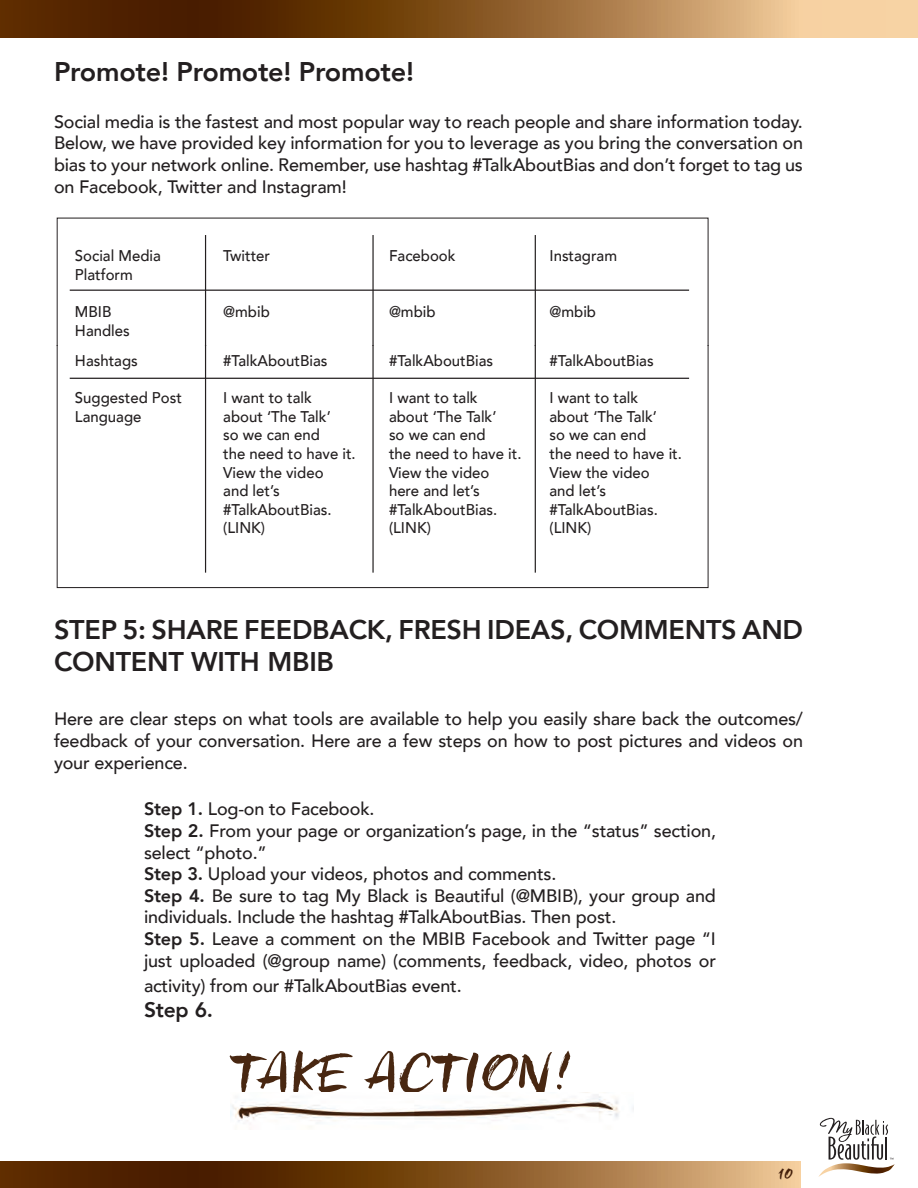
<style>
.page{position:relative;width:918px;height:1188px;background:#fff}
.page>*{position:absolute;margin:0;border:0;box-sizing:border-box;transform-origin:0 0}
.t1{font:51px "Freeland";letter-spacing:-.01em;color:#482711}
.t2{font:800 27px/32.4px "Avenir";letter-spacing:-.01em;color:#231f20}
.t3{font:800 21px "Avenir";color:#231f20}
.t4{font:500 18px/21.6px "Avenir";letter-spacing:-.01em;color:#231f20;text-align:justify}
.t5{font:18px "Freeland";color:#482711}
.t6{font:500 15.45px/18.6px "Avenir";color:#231f20;scale:.96 1}
.s1{font-weight:800}
</style>
<div class="page">
<svg style="left:0;top:1161px;width:801px;height:27px;background:#825427"></svg>
<svg style="left:0;top:0;width:918px;height:38px;background:#916436"></svg>
<svg style="left:818px;top:1118px;width:77px;height:59px"></svg>
<img style="left:230px;top:1094px;width:404px;height:28px">
<svg style="left:57px;top:346px;width:652px;height:242px"></svg>
<svg style="left:57px;top:218px;width:652px;height:128px"></svg>
<h2 class="t2" style="left:54px;top:55px;width:362px">Promote! Promote! Promote!</h2>
<p class="t4" style="left:54px;top:110px;width:751px">Social media is the fastest and most popular way to reach people and share information today.<br>Below, we have provided key information for you to leverage as you bring the conversation on bias to your network online. Remember, use hashtag #TalkAboutBias and don’t forget to tag us on Facebook, Twitter and Instagram!</p>
<p class="t6" style="left:75px;top:239px;width:91px">Social Media<br>Platform</p>
<p class="t6" style="left:75px;top:295px;width:59px">MBIB<br>Handles</p>
<p class="t6" style="left:75px;top:351px;width:67px">Hashtags</p>
<p class="t6" style="left:75px;top:388px;width:113px">Suggested Post<br>Language</p>
<p class="t6" style="left:75px;top:246px;width:91px">Social Media<br>Platform</p>
<p class="t6" style="left:75px;top:302px;width:59px">MBIB<br>Handles</p>
<p class="t6" style="left:75px;top:357px;width:67px">Hashtags</p>
<p class="t6" style="left:75px;top:395px;width:113px">Suggested Post<br>Language</p>
<p class="t6" style="left:223px;top:239px;width:50px">Twitter</p>
<p class="t6" style="left:223px;top:246px;width:50px">Twitter</p>
<p class="t6" style="left:389px;top:239px;width:71px">Facebook</p>
<p class="t6" style="left:389px;top:246px;width:71px">Facebook</p>
<p class="t6" style="left:550px;top:239px;width:72px">Instagram</p>
<p class="t6" style="left:550px;top:246px;width:72px">Instagram</p>
<p class="t6" style="left:223px;top:295px;width:50px">@mbib</p>
<p class="t6" style="left:223px;top:302px;width:50px">@mbib</p>
<p class="t6" style="left:389px;top:295px;width:50px">@mbib</p>
<p class="t6" style="left:389px;top:302px;width:50px">@mbib</p>
<p class="t6" style="left:550px;top:295px;width:50px">@mbib</p>
<p class="t6" style="left:550px;top:302px;width:50px">@mbib</p>
<p class="t6" style="left:223px;top:351px;width:110px">#TalkAboutBias</p>
<p class="t6" style="left:223px;top:388px;width:140px">I want to talk<br>about ‘The Talk’<br>so we can end<br>the need to have it.<br>View the video<br>and let’s #TalkAboutBias. (LINK)</p>
<p class="t6" style="left:223px;top:357px;width:110px">#TalkAboutBias</p>
<p class="t6" style="left:223px;top:395px;width:140px">I want to talk<br>about ‘The Talk’<br>so we can end<br>the need to have it.<br>View the video<br>and let’s #TalkAboutBias. (LINK)</p>
<p class="t6" style="left:389px;top:351px;width:110px">#TalkAboutBias</p>
<p class="t6" style="left:389px;top:388px;width:140px">I want to talk<br>about ‘The Talk’<br>so we can end<br>the need to have it.<br>View the video here and let’s #TalkAboutBias. (LINK)</p>
<p class="t6" style="left:389px;top:357px;width:110px">#TalkAboutBias</p>
<p class="t6" style="left:389px;top:395px;width:140px">I want to talk<br>about ‘The Talk’<br>so we can end<br>the need to have it.<br>View the video here and let’s #TalkAboutBias. (LINK)</p>
<p class="t6" style="left:550px;top:351px;width:110px">#TalkAboutBias</p>
<p class="t6" style="left:550px;top:388px;width:140px">I want to talk<br>about ‘The Talk’<br>so we can end<br>the need to have it.<br>View the video<br>and let’s #TalkAboutBias. (LINK)</p>
<p class="t6" style="left:550px;top:357px;width:110px">#TalkAboutBias</p>
<p class="t6" style="left:550px;top:395px;width:140px">I want to talk<br>about ‘The Talk’<br>so we can end<br>the need to have it.<br>View the video<br>and let’s #TalkAboutBias. (LINK)</p>
<h2 class="t2" style="left:54px;top:613px;width:751px">STEP 5: SHARE FEEDBACK, FRESH IDEAS, COMMENTS AND<br>CONTENT WITH MBIB</h2>
<p class="t4" style="left:54px;top:707px;width:751px">Here are clear steps on what tools are available to help you easily share back the outcomes/ feedback of your conversation. Here are a few steps on how to post pictures and videos on your experience.</p>
<p class="t4" style="left:144px;top:797px;width:574px;text-align:left"><span class="s1">Step 1.</span> Log-on to Facebook.<br><span class="s1">Step 2.</span> From your page or organization’s page, in the “status” section, select “photo.”<br><span class="s1">Step 3.</span> Upload your videos, photos and comments.<br><span class="s1">Step 4.</span> Be sure to tag My Black is Beautiful (@MBIB), your group and individuals. Include the hashtag #TalkAboutBias. Then post.<br><span class="s1">Step 5.</span> Leave a comment on the MBIB Facebook and Twitter page “I just uploaded (@group name) (comments, feedback, video, photos or</p>
<p class="t4" style="left:144px;top:974px;width:319px">activity) from our #TalkAboutBias event.</p>
<h3 class="t3" style="left:144px;top:993px;width:71px">Step 6.</h3>
<h1 class="t1" style="left:230px;top:1040px;width:343px">TAKE ACTION!</h1>
<p class="t5" style="left:778px;top:1161px;width:17px">10</p>
</div>
